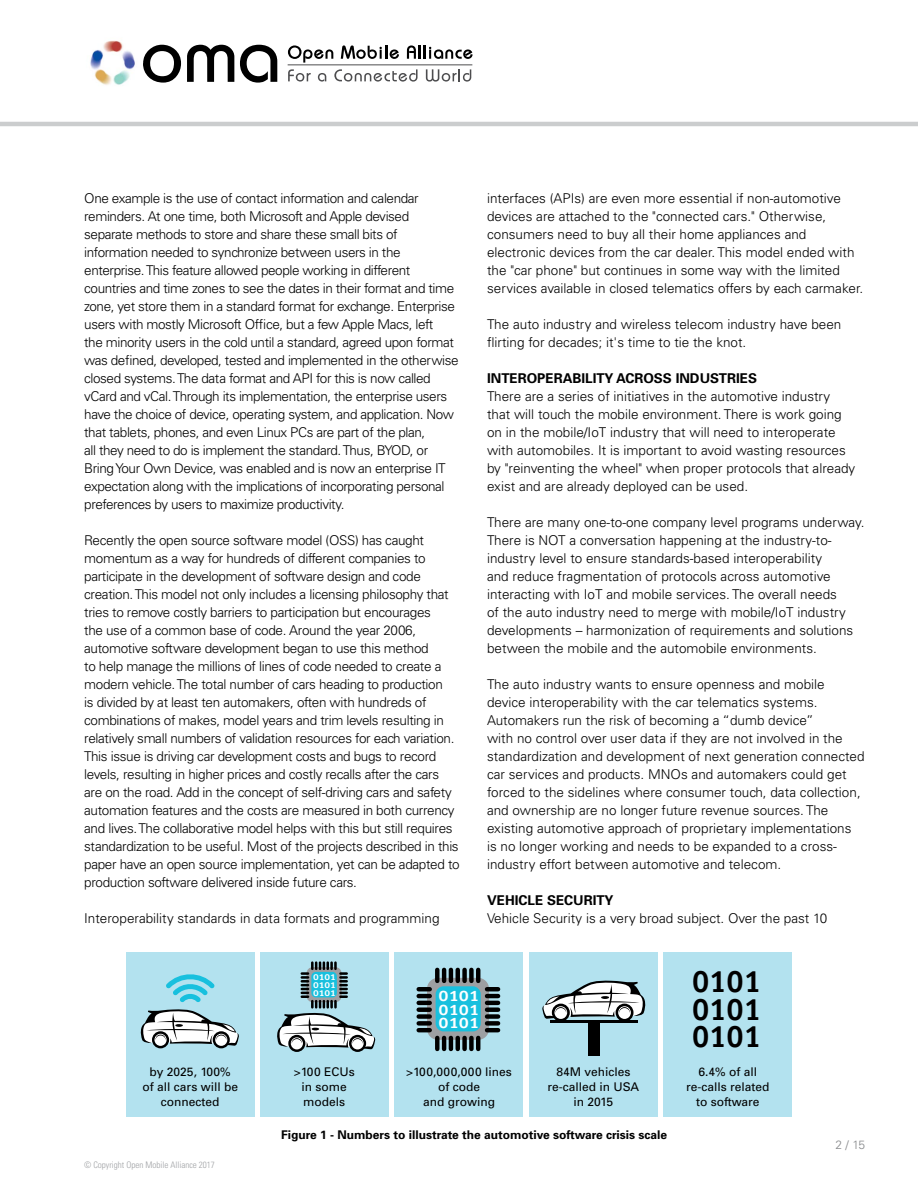
<style>
.page{position:relative;width:918px;height:1188px;background:#fff}
.page>*{position:absolute;margin:0;border:0;box-sizing:border-box;transform-origin:0 0}
.t1{font:700 31.05px/27.6px "Officina Sans";color:#000;text-align:justify}
.t2{font:700 15.15px/13.5px "Officina Sans";color:#fff;text-align:justify;scale:1.21 1}
.t3{font:300 13.5px/18px "Univers";letter-spacing:-.025em;color:#000}
.t4{font:300 13.5px/18px "Univers";color:#000}
.t5{font:700 13.5px "Univers";color:#000}
.t6{font:12px/15px "Univers";color:#000;text-align:center}
.t7{font:700 12px "Univers";color:#000}
.t8{font:300 12px "Univers";color:#86888a}
.t9{font:300 condensed 9px "Univers";color:#9fa1a4}
.t10{font:700 8.55px/7.6px "Officina Sans";color:#fff;text-align:justify;scale:1.21 1}
</style>
<div class="page">
<hr style="left:0;top:122px;width:918px;height:4px;background:#cbcdce">
<img style="left:90px;top:40px;width:45px;height:45px">
<svg style="left:143px;top:45px;width:38px;height:38px"></svg>
<svg style="left:187px;top:45px;width:47px;height:37px"></svg>
<svg style="left:240px;top:45px;width:37px;height:38px"></svg>
<svg style="left:288px;top:45px;width:45px;height:18px"></svg>
<svg style="left:341px;top:45px;width:58px;height:14px"></svg>
<svg style="left:407px;top:45px;width:66px;height:14px"></svg>
<svg style="left:288px;top:69px;width:23px;height:13px"></svg>
<svg style="left:318px;top:73px;width:8px;height:9px"></svg>
<svg style="left:334px;top:69px;width:84px;height:13px"></svg>
<svg style="left:426px;top:69px;width:45px;height:13px"></svg>
<hr style="left:288px;top:65px;width:184px;height:1px;background:#4d4d4f">
<div style="left:126px;top:953px;width:128px;height:164px;background:#b3e2ef"></div>
<div style="left:261px;top:953px;width:128px;height:164px;background:#b3e2ef"></div>
<div style="left:395px;top:953px;width:128px;height:164px;background:#b3e2ef"></div>
<div style="left:529px;top:953px;width:128px;height:164px;background:#b3e2ef"></div>
<div style="left:664px;top:953px;width:128px;height:164px;background:#b3e2ef"></div>
<svg style="left:427px;top:978px;width:62px;height:62px"></svg>
<div style="left:436px;top:986px;width:45px;height:45px;background:#18c0de;border-radius:8px"></div>
<hr style="left:487px;top:987px;width:11px;height:4px;background:#000">
<hr style="left:487px;top:994px;width:11px;height:4px;background:#000">
<hr style="left:487px;top:1001px;width:11px;height:4px;background:#000">
<div style="left:487px;top:1007px;width:11px;height:5px;background:#000"></div>
<div style="left:487px;top:1014px;width:11px;height:5px;background:#000"></div>
<div style="left:487px;top:1021px;width:11px;height:5px;background:#000"></div>
<hr style="left:487px;top:1028px;width:11px;height:4px;background:#000">
<hr style="left:419px;top:987px;width:11px;height:4px;background:#000">
<hr style="left:419px;top:994px;width:11px;height:4px;background:#000">
<hr style="left:419px;top:1001px;width:11px;height:4px;background:#000">
<div style="left:419px;top:1007px;width:11px;height:5px;background:#000"></div>
<div style="left:419px;top:1014px;width:11px;height:5px;background:#000"></div>
<div style="left:419px;top:1021px;width:11px;height:5px;background:#000"></div>
<hr style="left:419px;top:1028px;width:11px;height:4px;background:#000">
<hr style="left:476px;top:970px;width:4px;height:11px;background:#000">
<div style="left:469px;top:970px;width:5px;height:11px;background:#000"></div>
<div style="left:462px;top:970px;width:5px;height:11px;background:#000"></div>
<hr style="left:456px;top:970px;width:4px;height:11px;background:#000">
<hr style="left:449px;top:970px;width:4px;height:11px;background:#000">
<hr style="left:442px;top:970px;width:4px;height:11px;background:#000">
<hr style="left:435px;top:970px;width:4px;height:11px;background:#000">
<hr style="left:476px;top:1038px;width:4px;height:11px;background:#000">
<div style="left:469px;top:1038px;width:5px;height:11px;background:#000"></div>
<div style="left:462px;top:1038px;width:5px;height:11px;background:#000"></div>
<hr style="left:456px;top:1038px;width:4px;height:11px;background:#000">
<hr style="left:449px;top:1038px;width:4px;height:11px;background:#000">
<hr style="left:442px;top:1038px;width:4px;height:11px;background:#000">
<hr style="left:435px;top:1038px;width:4px;height:11px;background:#000">
<svg style="left:166px;top:974px;width:49px;height:28px"></svg>
<svg style="left:542px;top:980px;width:104px;height:41px"></svg>
<hr style="left:550px;top:1021px;width:88px;height:2px;background:#000">
<div style="left:588px;top:1022px;width:12px;height:34px;background:#000"></div>
<svg style="left:140px;top:1009px;width:99px;height:39px"></svg>
<svg style="left:277px;top:1013px;width:99px;height:39px"></svg>
<svg style="left:302px;top:963px;width:45px;height:44px"></svg>
<p class="t3" style="left:84px;top:189px;width:376px">One example is the use of contact information and calendar reminders. At one time, both Microsoft and Apple devised separate methods to store and share these small bits of information needed to synchronize between users in the enterprise. This feature allowed people working in different countries and time zones to see the dates in their format and time zone, yet store them in a standard format for exchange. Enterprise users with mostly Microsoft Office, but a few Apple Macs, left<br>the minority users in the cold until a standard, agreed upon format was defined, developed, tested and implemented in the otherwise closed systems. The data format and API for this is now called vCard and vCal. Through its implementation, the enterprise users have the choice of device, operating system, and application. Now that tablets, phones, and even Linux PCs are part of the plan,<br>all they need to do is implement the standard. Thus, BYOD, or Bring Your Own Device, was enabled and is now an enterprise IT expectation along with the implications of incorporating personal preferences by users to maximize productivity.</p>
<p class="t3" style="left:84px;top:531px;width:377px">Recently the open source software model (OSS) has caught momentum as a way for hundreds of different companies to participate in the development of software design and code creation. This model not only includes a licensing philosophy that tries to remove costly barriers to participation but encourages<br>the use of a common base of code. Around the year 2006, automotive software development began to use this method<br>to help manage the millions of lines of code needed to create a modern vehicle. The total number of cars heading to production<br>is divided by at least ten automakers, often with hundreds of combinations of makes, model years and trim levels resulting in relatively small numbers of validation resources for each variation.<br>This issue is driving car development costs and bugs to record levels, resulting in higher prices and costly recalls after the cars are on the road. Add in the concept of self-driving cars and safety automation features and the costs are measured in both currency and lives. The collaborative model helps with this but still requires standardization to be useful. Most of the projects described in this paper have an open source implementation, yet can be adapted to production software delivered inside future cars.</p>
<p class="t4" style="left:84px;top:909px;width:357px">Interoperability standards in data formats and programming</p>
<p class="t4" style="left:487px;top:189px;width:378px">interfaces (APIs) are even more essential if non-automotive devices are attached to the "connected cars." Otherwise, consumers need to buy all their home appliances and electronic devices from the car dealer. This model ended with the "car phone" but continues in some way with the limited services available in closed telematics offers by each carmaker.</p>
<p class="t4" style="left:487px;top:315px;width:356px">The auto industry and wireless telecom industry have been flirting for decades; it's time to tie the knot.</p>
<p class="t5" style="left:487px;top:370px;width:269px">Interoperability Across Industries</p>
<p class="t4" style="left:487px;top:387px;width:370px">There are a series of initiatives in the automotive industry that will touch the mobile environment. There is work going on in the mobile/IoT industry that will need to interoperate with automobiles. It is important to avoid wasting resources by "reinventing the wheel" when proper protocols that already exist and are already deployed can be used.</p>
<p class="t4" style="left:487px;top:513px;width:379px">There are many one-to-one company level programs underway.<br>There is NOT a conversation happening at the industry-to&shy;industry level to ensure standards-based interoperability<br>and reduce fragmentation of protocols across automotive interacting with IoT and mobile services. The overall needs<br>of the auto industry need to merge with mobile/IoT industry developments – harmonization of requirements and solutions between the mobile and the automobile environments.</p>
<p class="t4" style="left:487px;top:675px;width:379px">The auto industry wants to ensure openness and mobile device interoperability with the car telematics systems.<br>Automakers run the risk of becoming a “dumb device”<br>with no control over user data if they are not involved in the standardization and development of next generation connected car services and products. MNOs and automakers could get forced to the sidelines where consumer touch, data collection, and ownership are no longer future revenue sources. The existing automotive approach of proprietary implementations<br>is no longer working and needs to be expanded to a cross&shy;industry effort between automotive and telecom.</p>
<p class="t5" style="left:487px;top:891px;width:128px">Vehicle Security</p>
<p class="t4" style="left:487px;top:909px;width:342px">Vehicle Security is a very broad subject. Over the past 10</p>
<p class="t10" style="left:313px;top:974px;width:20px">0101<br>0101<br>0101</p>
<p class="t2" style="left:439px;top:989px;width:35px">0101<br>0101<br>0101</p>
<h1 class="t1" style="left:692px;top:967px;width:70px">0101<br>0101<br>0101</h1>
<p class="t6" style="left:142px;top:1064px;width:97px">by 2025, 100%<br>of all cars will be connected</p>
<p class="t6" style="left:294px;top:1064px;width:62px">&gt;100 ECUs in some models</p>
<p class="t6" style="left:406px;top:1064px;width:107px">&gt;100,000,000 lines of code<br>and growing</p>
<p class="t6" style="left:547px;top:1064px;width:93px">84M vehicles re-called in USA in 2015</p>
<p class="t6" style="left:686px;top:1064px;width:85px">6.4% of all re-calls related to software</p>
<p class="t9" style="left:84px;top:1159px;width:132px">© Copyright Open Mobile Alliance 2017</p>
<p class="t7" style="left:281px;top:1127px;width:387px">Figure 1 - Numbers to illustrate the automotive software crisis scale</p>
<p class="t8" style="left:836px;top:1137px;width:31px">2 / 15</p>
</div>
